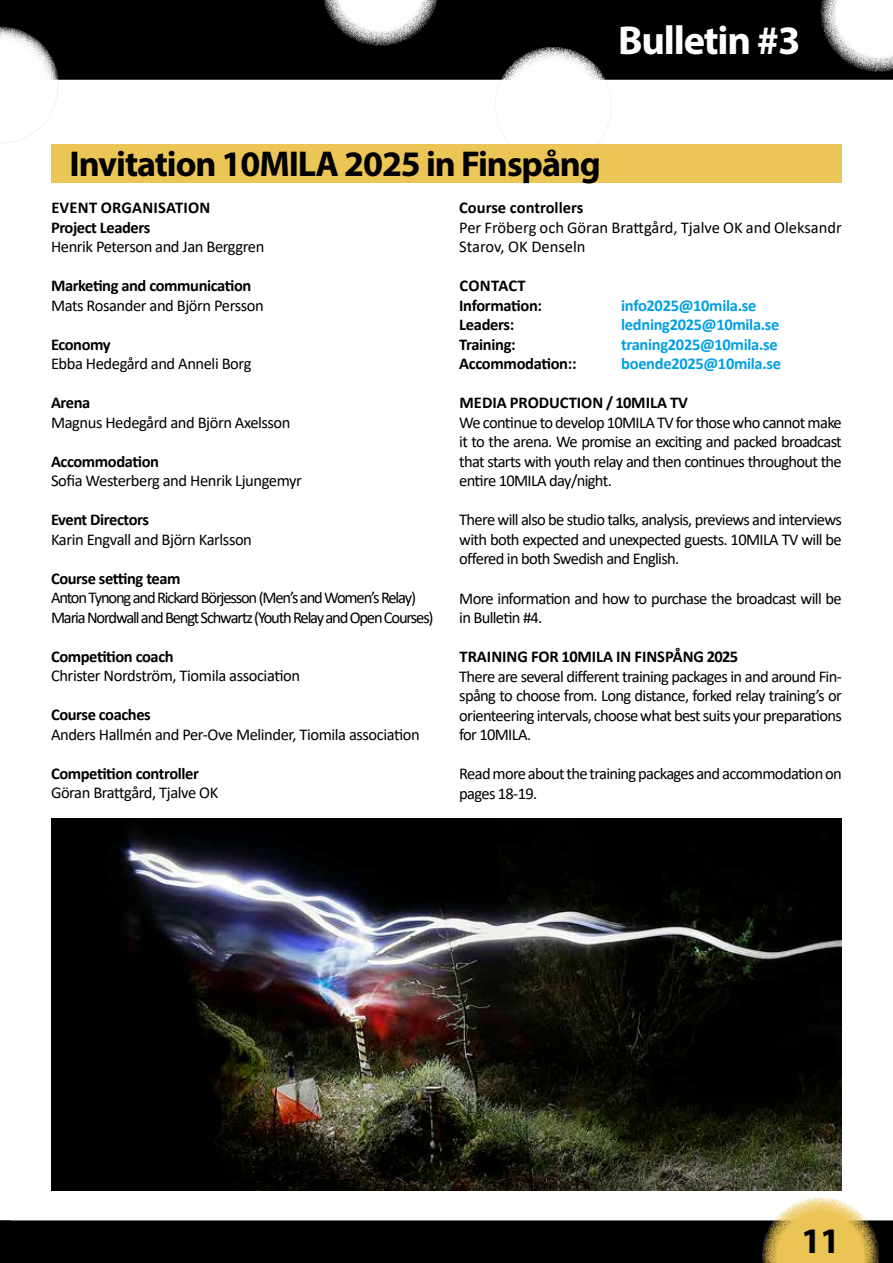
<style>
.page{position:relative;width:893px;height:1263px;background:#fff}
.page>*{position:absolute;margin:0;border:0;box-sizing:border-box;transform-origin:0 0}
.t1{font:700 40.5px "Myriad Pro";letter-spacing:-.03em;color:#fff}
.t2{font:700 36px "Myriad Pro";letter-spacing:-.03em;color:#000}
.t3{font:16.5px/19.5px "Calibri";letter-spacing:-.04em;color:#000;text-align:justify}
.t4{font:700 16.5px/19.5px "Calibri";letter-spacing:-.025em;color:#000}
.t5{font:16.5px/19.5px "Calibri";letter-spacing:-.07em;color:#000}
.t6{font:700 16.5px/19.5px "Calibri";color:#000}
.t7{font:700 16.5px "Calibri";letter-spacing:-.02em;color:#009fe3}
.t8{font:16.5px/19.5px "Calibri";color:#000}
</style>
<div class="page">
<div style="left:0;top:0;width:893px;height:80px;background:#000"></div>
<svg style="left:821px;top:0;width:72px;height:72px"></svg>
<svg style="left:322px;top:0;width:117px;height:46px"></svg>
<svg style="left:0;top:1197px;width:893px;height:66px"></svg>
<svg style="left:0;top:27px;width:58px;height:116px"></svg>
<div style="left:495px;top:47px;width:117px;height:117px;background:#fff;border-radius:50%"></div>
<div style="left:51px;top:145px;width:791px;height:38px;background:#ebc555"></div>
<img style="left:51px;top:819px;width:791px;height:372px">
<h1 class="t1" style="left:618px;top:14px;width:184px">Bulletin #3</h1>
<h2 class="t2" style="left:70px;top:140px;width:533px">Invitation 10MILA 2025 in Finspång</h2>
<p class="t6" style="left:51px;top:198px;width:161px">EVENT ORGANISATION<br>Project Leaders</p>
<p class="t3" style="left:51px;top:237px;width:215px">Henrik Peterson and Jan Berggren</p>
<p class="t4" style="left:51px;top:276px;width:202px">Marketing and communication</p>
<p class="t3" style="left:51px;top:295px;width:214px">Mats Rosander and Björn Persson</p>
<p class="t4" style="left:51px;top:334px;width:61px">Economy</p>
<p class="t3" style="left:51px;top:354px;width:202px">Ebba Hedegård and Anneli Borg</p>
<p class="t4" style="left:51px;top:393px;width:41px">Arena</p>
<p class="t3" style="left:51px;top:412px;width:241px">Magnus Hedegård and Björn Axelsson</p>
<p class="t4" style="left:51px;top:451px;width:110px">Accommodation</p>
<p class="t3" style="left:51px;top:471px;width:253px">Sofia Westerberg and Henrik Ljungemyr</p>
<p class="t4" style="left:51px;top:510px;width:99px">Event Directors</p>
<p class="t3" style="left:51px;top:529px;width:202px">Karin Engvall and Björn Karlsson</p>
<p class="t4" style="left:51px;top:568px;width:131px">Course setting team</p>
<p class="t5" style="left:51px;top:588px;width:384px">Anton Tynong and Rickard Börjesson (Men’s and Women’s Relay)<br>Maria Nordwall and Bengt Schwartz (Youth Relay and Open Courses)</p>
<p class="t4" style="left:51px;top:646px;width:124px">Competition coach</p>
<p class="t3" style="left:51px;top:666px;width:251px">Christer Nordström, Tiomila association</p>
<p class="t4" style="left:51px;top:705px;width:101px">Course coaches</p>
<p class="t3" style="left:51px;top:724px;width:370px">Anders Hallmén and Per-Ove Melinder, Tiomila association</p>
<p class="t4" style="left:51px;top:763px;width:149px">Competition controller</p>
<p class="t3" style="left:51px;top:783px;width:169px">Göran Brattgård, Tjalve OK</p>
<p class="t6" style="left:459px;top:198px;width:126px">Course controllers</p>
<p class="t8" style="left:459px;top:217px;width:384px">Per Fröberg och Göran Brattgård, Tjalve OK and Oleksandr<br>Starov, OK Denseln</p>
<p class="t4" style="left:459px;top:276px;width:84px">CONTACT<br>Information:</p>
<p class="t7" style="left:621px;top:294px;width:137px">info2025@10mila.se</p>
<p class="t4" style="left:459px;top:315px;width:57px">Leaders:</p>
<p class="t7" style="left:621px;top:313px;width:160px">ledning2025@10mila.se</p>
<p class="t4" style="left:459px;top:334px;width:58px">Training:</p>
<p class="t7" style="left:621px;top:333px;width:158px">traning2025@10mila.se</p>
<p class="t4" style="left:459px;top:354px;width:119px">Accommodation::</p>
<p class="t7" style="left:621px;top:352px;width:161px">boende2025@10mila.se</p>
<p class="t6" style="left:460px;top:393px;width:230px">MEDIA PRODUCTION / 10MILA TV</p>
<p class="t3" style="left:459px;top:412px;width:384px">We continue to develop 10MILA TV for those who cannot make it to the arena. We promise an exciting and packed broadcast that starts with youth relay and then continues throughout the entire 10MILA day/night.</p>
<p class="t3" style="left:459px;top:510px;width:384px">There will also be studio talks, analysis, previews and interviews with both expected and unexpected guests. 10MILA TV will be offered in both Swedish and English.</p>
<p class="t3" style="left:459px;top:588px;width:384px">More information and how to purchase the broadcast will be in Bulletin #4.</p>
<p class="t6" style="left:460px;top:646px;width:280px">TRAINING FOR 10MILA IN FINSPÅNG 2025</p>
<p class="t3" style="left:459px;top:666px;width:384px">There are several different training packages in and around Fin&shy;spång to choose from. Long distance, forked relay training’s or orienteering intervals, choose what best suits your preparations for 10MILA.</p>
<p class="t3" style="left:459px;top:763px;width:384px">Read more about the training packages and accommodation on pages 18-19.</p>
<h2 class="t2" style="left:801px;top:1217px;width:40px">11</h2>
</div>
